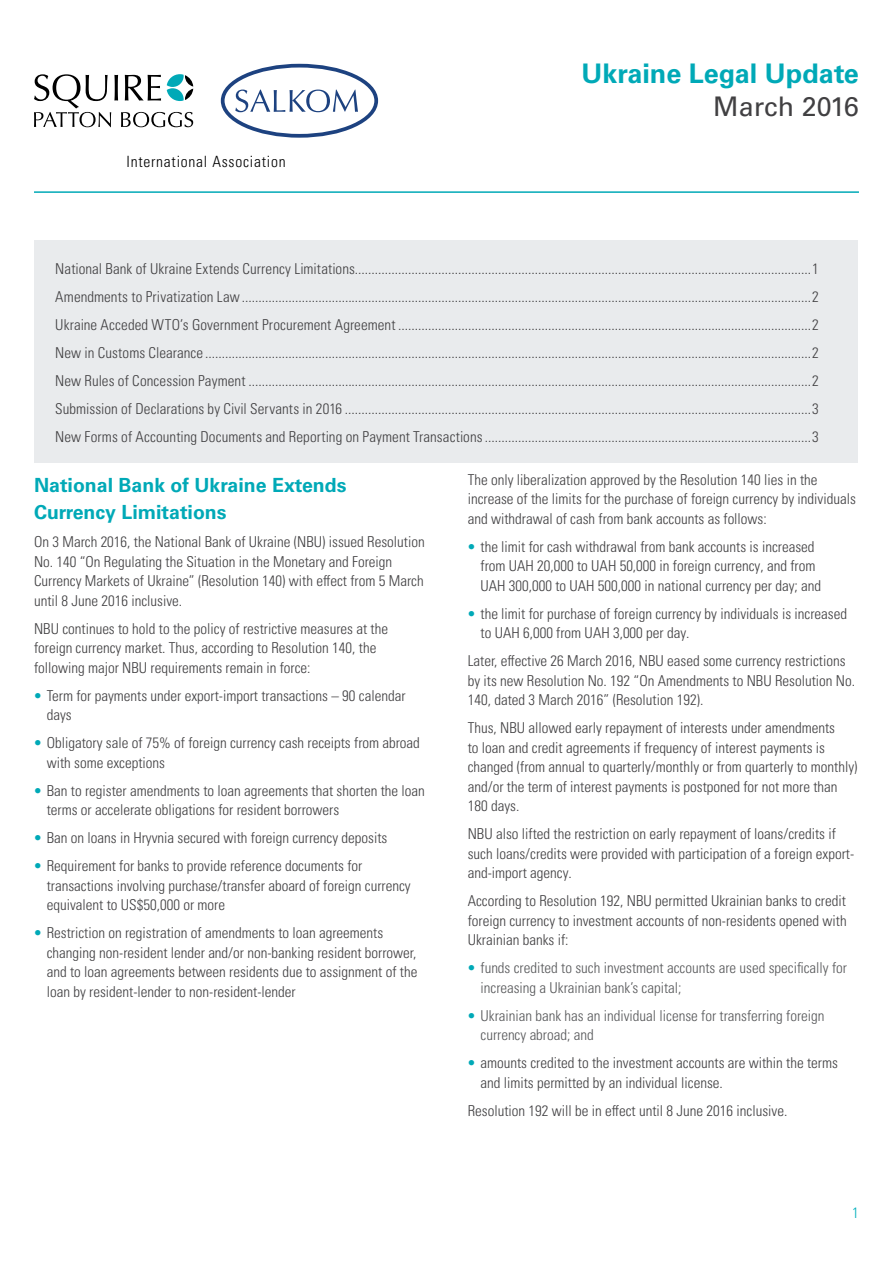
<style>
.page{position:relative;width:893px;height:1263px;background:#fff}
.page>*{position:absolute;margin:0;border:0;box-sizing:border-box;transform-origin:0 0}
.t1{font:700 27px "Univers LTCYR 65";color:#00a9b7}
.t2{font:27px "Univers LTCYR 55 Roman";color:#414042}
.t3{font:700 19.5px/27px "Univers LTCYR 65";color:#00a9b7}
.t4{font:15.45px "Univers LTCYR 47 Light Cond";letter-spacing:.05em;color:#000}
.t5{font:15px/19.5px "Univers LTCYR 47 Light Cond";color:#414042}
.t6{font:15px/19.5px "Univers LTCYR 47 Light Cond";color:#58595b}
.t7{font:15px "Univers LTCYR 47 Light Cond";color:#00afbc}
.s1{color:#00a9b7}
</style>
<div class="page">
<hr style="left:34px;top:191px;width:825px;height:2px;background:#00a9b7">
<div style="left:34px;top:240px;width:823px;height:223px;background:#e9ebed"></div>
<div style="left:221px;top:64px;width:157px;height:74px;border:4px solid #1d4280;border-radius:50%"></div>
<svg style="left:34px;top:74px;width:159px;height:53px"></svg>
<svg style="left:235px;top:90px;width:123px;height:22px"></svg>
<p class="t4" style="left:127px;top:151px;width:161px">International Association</p>
<h1 class="t1" style="left:581px;top:55px;width:279px">Ukraine Legal Update</h1>
<h1 class="t2" style="left:713px;top:87px;width:147px">March 2016</h1>
<p class="t5" style="left:55px;top:253px;width:765px;line-height:28px;text-align:justify">National Bank of Ukraine Extends Currency Limitations.........................................................................................................................................1<br>Amendments to Privatization Law...........................................................................................................................................................................2<br>Ukraine Acceded WTO’s Government Procurement Agreement ............................................................................................................................2<br>New in Customs Clearance ......................................................................................................................................................................................2<br>New Rules of Concession Payment .........................................................................................................................................................................2<br>Submission of Declarations by Civil Servants in 2016 ............................................................................................................................................3<br>New Forms of Accounting Documents and Reporting on Payment Transactions..................................................................................................3</p>
<h2 class="t3" style="left:34px;top:471px;width:314px">National Bank of Ukraine Extends<br>Currency Limitations</h2>
<p class="t5" style="left:34px;top:531px;width:392px">On 3 March 2016, the National Bank of Ukraine (NBU) issued Resolution No. 140 “On Regulating the Situation in the Monetary and Foreign Currency Markets of Ukraine” (Resolution 140) with effect from 5 March until 8 June 2016 inclusive.</p>
<p class="t5" style="left:34px;top:618px;width:356px">NBU continues to hold to the policy of restrictive measures at the foreign currency market. Thus, according to Resolution 140, the following major NBU requirements remain in force:</p>
<p class="t5" style="left:47px;top:685px;width:360px;text-indent:-13px"><span class="s1">•</span> Term for payments under export-import transactions – 90 calendar days</p>
<p class="t5" style="left:47px;top:732px;width:375px;text-indent:-13px"><span class="s1">•</span> Obligatory sale of 75% of foreign currency cash receipts from abroad with some exceptions</p>
<p class="t5" style="left:47px;top:780px;width:380px;text-indent:-13px"><span class="s1">•</span> Ban to register amendments to loan agreements that shorten the loan terms or accelerate obligations for resident borrowers</p>
<p class="t5" style="left:34px;top:827px;width:355px"><span class="s1">•</span> Ban on loans in Hryvnia secured with foreign currency deposits</p>
<p class="t5" style="left:47px;top:855px;width:365px;text-indent:-13px"><span class="s1">•</span> Requirement for banks to provide reference documents for transactions involving purchase/transfer aboard of foreign currency equivalent to US$50,000 or more</p>
<p class="t5" style="left:47px;top:922px;width:372px;text-indent:-13px"><span class="s1">•</span> Restriction on registration of amendments to loan agreements changing non-resident lender and/or non-banking resident borrower, and to loan agreements between residents due to assignment of the loan by resident-lender to non-resident-lender</p>
<p class="t5" style="left:468px;top:469px;width:390px">The only liberalization approved by the Resolution 140 lies in the increase of the limits for the purchase of foreign currency by individuals and withdrawal of cash from bank accounts as follows:</p>
<p class="t5" style="left:480px;top:536px;width:342px;text-indent:-13px"><span class="s1">•</span> the limit for cash withdrawal from bank accounts is increased from UAH 20,000 to UAH 50,000 in foreign currency, and from<br>UAH 300,000 to UAH 500,000 in national currency per day; and</p>
<p class="t5" style="left:480px;top:603px;width:368px;text-indent:-13px"><span class="s1">•</span> the limit for purchase of foreign currency by individuals is increased to UAH 6,000 from UAH 3,000 per day.</p>
<p class="t5" style="left:468px;top:650px;width:389px">Later, effective 26 March 2016, NBU eased some currency restrictions by its new Resolution No. 192 “On Amendments to NBU Resolution No.<br>140, dated 3 March 2016” (Resolution 192).</p>
<p class="t5" style="left:468px;top:717px;width:391px">Thus, NBU allowed early repayment of interests under amendments<br>to loan and credit agreements if frequency of interest payments is changed (from annual to quarterly/monthly or from quarterly to monthly) and/or the term of interest payments is postponed for not more than 180 days.</p>
<p class="t5" style="left:468px;top:823px;width:388px">NBU also lifted the restriction on early repayment of loans/credits if such loans/credits were provided with participation of a foreign export&shy;and-import agency.</p>
<p class="t5" style="left:468px;top:890px;width:380px;text-align:justify">According to Resolution 192, NBU permitted Ukrainian banks to credit foreign currency to investment accounts of non-residents opened with Ukrainian banks if:</p>
<p class="t6" style="left:480px;top:957px;width:368px;text-indent:-13px"><span class="s1">•</span> funds credited to such investment accounts are used specifically for increasing a Ukrainian bank’s capital;</p>
<p class="t6" style="left:480px;top:1005px;width:345px;text-indent:-13px"><span class="s1">•</span> Ukrainian bank has an individual license for transferring foreign currency abroad; and</p>
<p class="t5" style="left:480px;top:1052px;width:359px;text-indent:-13px"><span class="s1">•</span> amounts credited to the investment accounts are within the terms and limits permitted by an individual license.</p>
<p class="t5" style="left:468px;top:1100px;width:321px">Resolution 192 will be in effect until 8 June 2016 inclusive.</p>
<p class="t7" style="left:852px;top:1203px;width:8px">1</p>
</div>
